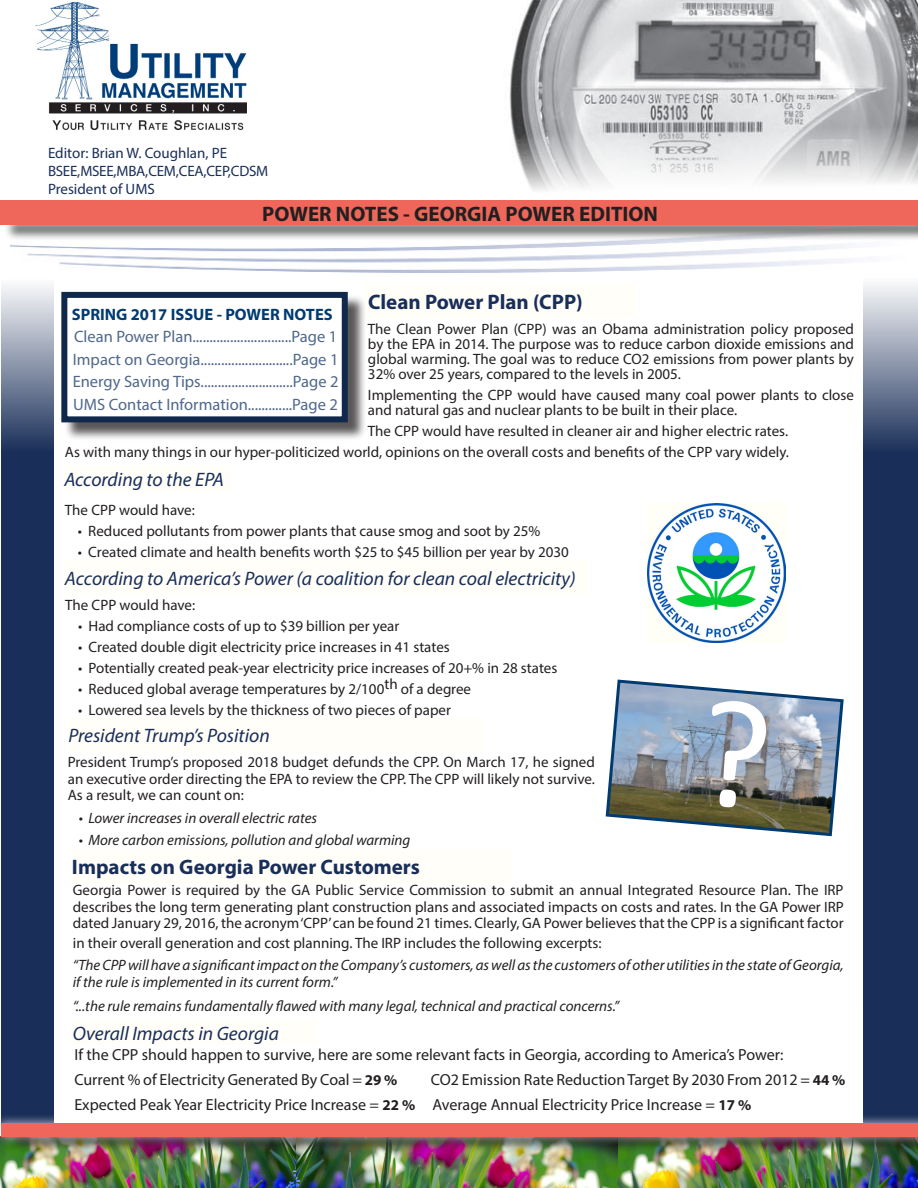
<style>
.page{position:relative;width:918px;height:1188px;background:#fff}
.page>*{position:absolute;margin:0;border:0;box-sizing:border-box;transform-origin:0 0}
.t1{font:700 21px "Myriad Pro";color:#192e58}
.t2{font:700 21px "Myriad Pro";color:#231f20}
.t3{font:italic 19.5px "Myriad Pro";color:#192e58}
.t4{font:16.5px "Myriad Pro";color:#4f688b}
.t5{font:700 16.5px "Myriad Pro";color:#003b70}
.t6{font:16.05px "Myriad Pro";color:#231f20}
.t7{font:15px/15px "Myriad Pro";color:#231f20;text-align:justify}
.t8{font:italic 15px/16.5px "Myriad Pro";color:#231f20}
.t9{font:15px "Myriad Pro";letter-spacing:-.005em;color:#192e58}
.s1{font-weight:700;font-size:15px}
</style>
<div class="page">
<img style="left:618px;top:1153px;width:300px;height:35px">
<svg style="left:2px;top:286px;width:52px;height:541px;background:#3a4c70"></svg>
<svg style="left:863px;top:311px;width:54px;height:516px;background:#32456a"></svg>
<img style="left:509px;top:0;width:409px;height:311px">
<div style="left:707px;top:827px;width:210px;height:309px;background:#192e58"></div>
<div style="left:2px;top:827px;width:210px;height:309px;background:#192e58"></div>
<div style="left:55px;top:272px;width:808px;height:857px;background:#fff"></div>
<img style="left:35px;top:2px;width:212px;height:128px">
<img style="left:10px;top:242px;width:898px;height:30px">
<div style="left:3px;top:201px;width:915px;height:41px;background:#231f20;opacity:.75"></div>
<div style="left:0;top:191px;width:918px;height:44px;background:#fff;opacity:.75"></div>
<div style="left:0;top:201px;width:918px;height:24px;background:#ee675a"></div>
<img style="left:0;top:1146px;width:618px;height:42px">
<div style="left:8px;top:1123px;width:910px;height:30px;background:#231f20;opacity:.75"></div>
<div style="left:0;top:1114px;width:918px;height:32px;background:#fff;opacity:.75"></div>
<div style="left:2px;top:1123px;width:916px;height:13px;background:#ee675a"></div>
<div style="left:364px;top:284px;width:272px;height:34px;background:#fffef8"></div>
<div style="left:64px;top:294px;width:302px;height:147px;background:#231f20;opacity:.75"></div>
<div style="left:61px;top:292px;width:287px;height:130px;background:#fff;border:6px solid #0f284c"></div>
<div style="left:64px;top:466px;width:167px;height:25px;background:#fffef8"></div>
<div style="left:65px;top:560px;width:522px;height:35px;background:#fffef8"></div>
<div style="left:68px;top:718px;width:416px;height:34px;background:#fffef8"></div>
<div style="left:72px;top:849px;width:439px;height:35px;background:#fffef8"></div>
<div style="left:73px;top:1020px;width:244px;height:25px;background:#fffef8"></div>
<img style="left:647px;top:504px;width:139px;height:138px">
<svg style="left:605px;top:679px;width:239px;height:158px"></svg>
<p class="t9" style="left:48px;top:144px;width:181px">Editor: Brian W. Coughlan, PE</p>
<p class="t9" style="left:48px;top:162px;width:222px">BSEE, MSEE, MBA, CEM, CEA, CEP, CDSM</p>
<p class="t9" style="left:48px;top:180px;width:108px">President of UMS</p>
<p class="t2" style="left:262px;top:200px;width:397px">POWER NOTES - GEORGIA POWER EDITION</p>
<p class="t1" style="left:368px;top:288px;width:216px">Clean Power Plan (CPP)</p>
<p class="t5" style="left:72px;top:303px;width:262px">SPRING 2017 ISSUE - POWER NOTES</p>
<p class="t4" style="left:74px;top:327px;width:265px">Clean Power Plan.............................Page 1</p>
<p class="t4" style="left:73px;top:349px;width:267px">Impact on Georgia...........................Page 1</p>
<p class="t4" style="left:73px;top:372px;width:267px">Energy Saving Tips...........................Page 2</p>
<p class="t4" style="left:73px;top:394px;width:266px">UMS Contact Information.............Page 2</p>
<p class="t7" style="left:368px;top:321px;width:488px">The Clean Power Plan (CPP) was an Obama administration policy proposed by the EPA in 2014. The purpose was to reduce carbon dioxide emissions and global warming. The goal was to reduce CO2 emissions from power plants by 32% over 25 years, compared to the levels in 2005.</p>
<p class="t7" style="left:368px;top:387px;width:488px">Implementing the CPP would have caused many coal power plants to close and natural gas and nuclear plants to be built in their place.</p>
<p class="t7" style="left:368px;top:423px;width:422px">The CPP would have resulted in cleaner air and higher electric rates.</p>
<p class="t7" style="left:65px;top:444px;width:726px">As with many things in our hyper-politicized world, opinions on the overall costs and benefits of the CPP vary widely.</p>
<p class="t3" style="left:64px;top:467px;width:161px">According to the EPA</p>
<p class="t7" style="left:65px;top:502px;width:131px">The CPP would have:</p>
<p class="t7" style="left:78px;top:523px;width:464px">• Reduced pollutants from power plants that cause smog and soot by 25%</p>
<p class="t7" style="left:78px;top:544px;width:493px">• Created climate and health benefits worth $25 to $45 billion per year by 2030</p>
<p class="t3" style="left:65px;top:566px;width:512px">According to America’s Power (a coalition for clean coal electricity)</p>
<p class="t7" style="left:65px;top:597px;width:131px">The CPP would have:</p>
<p class="t7" style="left:78px;top:618px;width:323px">• Had compliance costs of up to $39 billion per year</p>
<p class="t7" style="left:78px;top:639px;width:373px">• Created double digit electricity price increases in 41 states</p>
<p class="t7" style="left:78px;top:660px;width:481px">• Potentially created peak-year electricity price increases of 20+% in 28 states</p>
<p class="t7" style="left:78px;top:681px;width:395px">• Reduced global average temperatures by 2/100th of a degree</p>
<p class="t7" style="left:78px;top:702px;width:374px">• Lowered sea levels by the thickness of two pieces of paper</p>
<p class="t3" style="left:68px;top:724px;width:203px">President Trump’s Position</p>
<p class="t7" style="left:68px;top:754px;width:529px;line-height:16.5px">President Trump’s proposed 2018 budget defunds the CPP. On March 17, he signed an executive order directing the EPA to review the CPP. The CPP will likely not survive.<br>As a result, we can count on:</p>
<p class="t8" style="left:79px;top:809px;width:240px">• Lower increases in overall electric rates</p>
<p class="t8" style="left:79px;top:832px;width:333px">• More carbon emissions, pollution and global warming</p>
<p class="t7" style="left:73px;top:882px;width:772px;line-height:16.5px">Georgia Power is required by the GA Public Service Commission to submit an annual Integrated Resource Plan. The IRP describes the long term generating plant construction plans and associated impacts on costs and rates. In the GA Power IRP dated January 29, 2016, the acronym ‘CPP’ can be found 21 times. Clearly, GA Power believes that the CPP is a significant factor</p>
<p class="t7" style="left:73px;top:935px;width:530px">in their overall generation and cost planning. The IRP includes the following excerpts:</p>
<p class="t8" style="left:73px;top:957px;width:772px">“The CPP will have a significant impact on the Company’s customers, as well as the customers of other utilities in the state of Georgia, if the rule is implemented in its current form.”</p>
<p class="t8" style="left:73px;top:997px;width:548px">“...the rule remains fundamentally flawed with many legal, technical and practical concerns.”</p>
<p class="t1" style="left:72px;top:854px;width:350px">Impacts on Georgia Power Customers</p>
<p class="t3" style="left:73px;top:1021px;width:208px">Overall Impacts in Georgia</p>
<p class="t6" style="left:74px;top:1045px;width:711px">If the CPP should happen to survive, here are some relevant facts in Georgia, according to America’s Power:</p>
<p class="t6" style="left:74px;top:1070px;width:324px">Current % of Electricity Generated By Coal = <span class="s1">29 %</span></p>
<p class="t6" style="left:431px;top:1070px;width:416px">CO2 Emission Rate Reduction Target By 2030 From 2012 = <span class="s1">44 %</span></p>
<p class="t6" style="left:74px;top:1095px;width:679px">Expected Peak Year Electricity Price Increase = <span class="s1">22 %</span> Average Annual Electricity Price Increase = <span class="s1">17 %</span></p>
</div>
